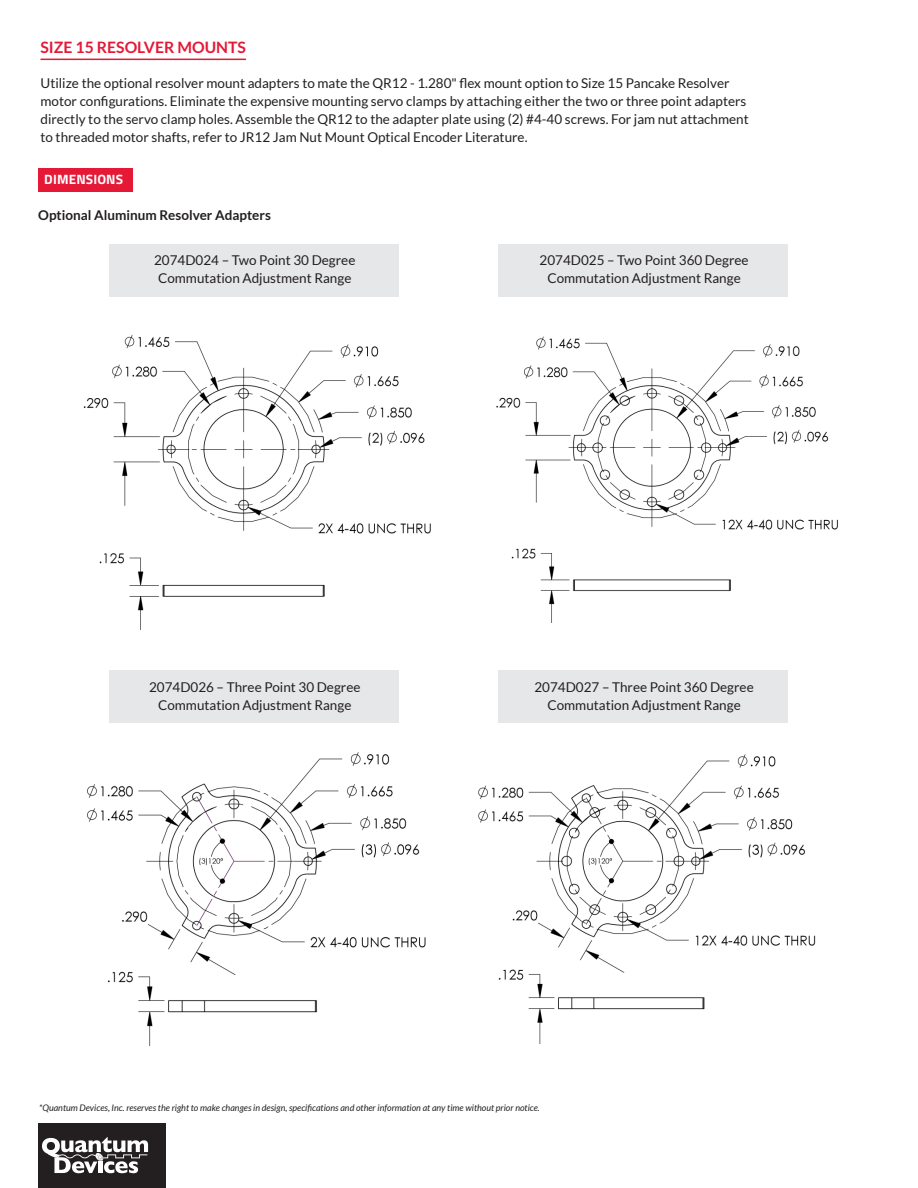
<style>
.page{position:relative;width:918px;height:1188px;background:#fff}
.page>*{position:absolute;margin:0;border:0;box-sizing:border-box;transform-origin:0 0}
.t1{font:700 15.75px "Lato";color:#e51836}
.t2{font:13.5px/18px "Lato";color:#231f20}
.t3{font:700 13.5px "Lato";color:#231f20}
.t4{font:700 13.5px "Titillium Web";letter-spacing:.01em;color:#fff}
.t5{font:italic 9px "Lato";color:#231f20}
</style>
<div class="page">
<div style="left:38px;top:1123px;width:127px;height:65px;background:#231f20"></div>
<svg style="left:42px;top:1137px;width:106px;height:36px"></svg>
<hr style="left:40px;top:59px;width:206px;height:1px;background:#e51836">
<div style="left:38px;top:168px;width:95px;height:24px;background:#e51836"></div>
<div style="left:109px;top:244px;width:289px;height:53px;background:#e6e7e9"></div>
<div style="left:109px;top:670px;width:289px;height:53px;background:#e6e7e9"></div>
<div style="left:498px;top:244px;width:290px;height:53px;background:#e6e7e9"></div>
<div style="left:498px;top:670px;width:290px;height:53px;background:#e6e7e9"></div>
<img style="left:83px;top:335px;width:348px;height:295px">
<img style="left:87px;top:752px;width:339px;height:294px">
<img style="left:478px;top:754px;width:338px;height:290px">
<img style="left:496px;top:336px;width:342px;height:287px">
<p class="t1" style="left:40px;top:38px;width:207px">SIZE 15 RESOLVER MOUNTS</p>
<p class="t2" style="left:40px;top:74px;width:710px">Utilize the optional resolver mount adapters to mate the QR12 - 1.280" flex mount option to Size 15 Pancake Resolver motor configurations. Eliminate the expensive mounting servo clamps by attaching either the two or three point adapters directly to the servo clamp holes. Assemble the QR12 to the adapter plate using (2) #4-40 screws. For jam nut attachment to threaded motor shafts, refer to JR12 Jam Nut Mount Optical Encoder Literature.</p>
<p class="t4" style="left:44px;top:169px;width:80px">DIMENSIONS</p>
<p class="t3" style="left:38px;top:207px;width:234px">Optional Aluminum Resolver Adapters</p>
<p class="t2" style="left:154px;top:251px;width:203px">2074D024 – Two Point 30 Degree</p>
<p class="t2" style="left:158px;top:269px;width:195px">Commutation Adjustment Range</p>
<p class="t2" style="left:540px;top:251px;width:211px">2074D025 – Two Point 360 Degree</p>
<p class="t2" style="left:547px;top:269px;width:195px">Commutation Adjustment Range</p>
<p class="t2" style="left:149px;top:678px;width:213px">2074D026 – Three Point 30 Degree</p>
<p class="t2" style="left:158px;top:696px;width:195px">Commutation Adjustment Range</p>
<p class="t2" style="left:534px;top:678px;width:221px">2074D027 – Three Point 360 Degree</p>
<p class="t2" style="left:547px;top:696px;width:195px">Commutation Adjustment Range</p>
<p class="t5" style="left:39px;top:1102px;width:502px">*Quantum Devices, Inc. reserves the right to make changes in design, specifications and other information at any time without prior notice.</p>
</div>
